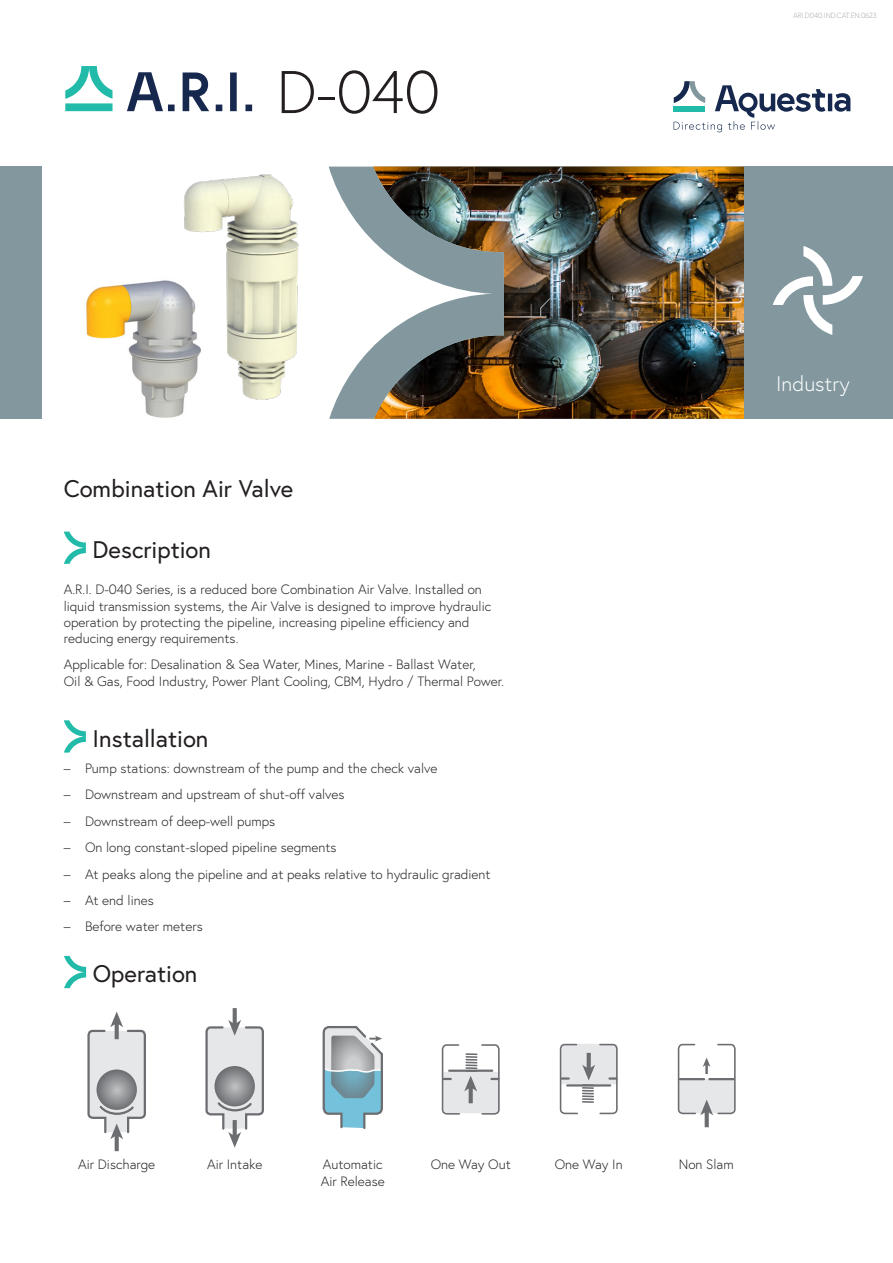
<style>
.page{position:relative;width:893px;height:1263px;background:#fff}
.page>*{position:absolute;margin:0;border:0;box-sizing:border-box;transform-origin:0 0}
.t1{font:300 60px "Europa";color:#231f20}
.t2{font:24px "Europa";color:#231f20}
.t3{font:300 21px "Europa";color:#fff}
.t4{font:300 13.5px/16.2px "Europa";color:#231f20}
.t5{font:300 7.5px "Europa";letter-spacing:-.025em;color:#a8a9ad}
</style>
<div class="page">
<svg style="left:65px;top:66px;width:48px;height:45px"></svg>
<svg style="left:127px;top:72px;width:125px;height:39px"></svg>
<svg style="left:674px;top:81px;width:176px;height:51px"></svg>
<img style="left:504px;top:167px;width:240px;height:252px">
<svg style="left:329px;top:167px;width:175px;height:252px"></svg>
<div style="left:0;top:167px;width:42px;height:252px;background:#82979e"></div>
<div style="left:744px;top:167px;width:149px;height:252px;background:#82979e"></div>
<svg style="left:773px;top:246px;width:90px;height:89px"></svg>
<svg style="left:64px;top:720px;width:22px;height:32px"></svg>
<svg style="left:64px;top:532px;width:22px;height:32px"></svg>
<svg style="left:64px;top:956px;width:22px;height:32px"></svg>
<svg style="left:322px;top:1026px;width:61px;height:103px;background:#a1bcc5"></svg>
<svg style="left:205px;top:1008px;width:59px;height:140px"></svg>
<svg style="left:87px;top:1011px;width:59px;height:140px"></svg>
<svg style="left:441px;top:1044px;width:59px;height:71px"></svg>
<hr style="left:449px;top:1069px;width:43px;height:3px;background:#6c6d70">
<svg style="left:559px;top:1043px;width:59px;height:72px"></svg>
<hr style="left:567px;top:1084px;width:43px;height:2px;background:#6c6d70">
<svg style="left:677px;top:1043px;width:59px;height:84px"></svg>
<img style="left:184px;top:174px;width:115px;height:226px">
<img style="left:86px;top:261px;width:132px;height:157px">
<h1 class="t1" style="left:276px;top:55px;width:165px">D-040</h1>
<p class="t5" style="left:793px;top:11px;width:85px">ARI D. 040.IND.CAT.EN.0623</p>
<h2 class="t2" style="left:64px;top:473px;width:231px">Combination Air Valve</h2>
<h2 class="t2" style="left:93px;top:534px;width:120px">Description</h2>
<p class="t4" style="left:64px;top:581px;width:429px">A D.I.R. -040 Series is, a reduced bore Combination Air Valve. Installed on liquid transmission systems, the Air Valve is designed to improve hydraulic operation by protecting the pipeline, increasing pipeline efficiency and reducing energy requirements.</p>
<p class="t4" style="left:64px;top:656px;width:442px">Applicable for: Desalination &amp; Sea Water, Mines, Marine - Ballast Water,<br>Oil &amp; Gas, Food Industry, Power Plant Cooling, CBM, Hydro / Thermal Power.</p>
<p class="t4" style="left:64px;top:760px;width:8px">–</p>
<p class="t4" style="left:64px;top:786px;width:8px">–</p>
<p class="t4" style="left:64px;top:813px;width:8px">–</p>
<p class="t4" style="left:64px;top:839px;width:8px">–</p>
<p class="t4" style="left:64px;top:866px;width:8px">–</p>
<p class="t4" style="left:64px;top:892px;width:8px">–</p>
<p class="t4" style="left:64px;top:918px;width:8px">–</p>
<h2 class="t2" style="left:93px;top:723px;width:117px">Installation</h2>
<p class="t4" style="left:85px;top:760px;width:354px">Pump stations: downstream of the pump and the check valve</p>
<p class="t4" style="left:85px;top:786px;width:261px">Downstream and upstream of shut-off valves</p>
<p class="t4" style="left:85px;top:813px;width:192px">Downstream of deep-well pumps</p>
<p class="t4" style="left:85px;top:839px;width:253px">On long constant-sloped pipeline segments</p>
<p class="t4" style="left:85px;top:866px;width:407px">At peaks along the pipeline and at peaks relative to hydraulic gradient</p>
<p class="t4" style="left:85px;top:892px;width:70px">At end lines</p>
<p class="t4" style="left:85px;top:918px;width:119px">Before water meters</p>
<h2 class="t2" style="left:93px;top:958px;width:106px">Operation</h2>
<h3 class="t3" style="left:776px;top:371px;width:75px">Industry</h3>
<p class="t4" style="left:78px;top:1156px;width:79px">Air Discharge</p>
<p class="t4" style="left:207px;top:1156px;width:57px">Air Intake</p>
<p class="t4" style="left:321px;top:1156px;width:65px">Automatic<br>Air Release</p>
<p class="t4" style="left:679px;top:1156px;width:56px">Non Slam</p>
<p class="t4" style="left:431px;top:1156px;width:82px">One Way Out</p>
<p class="t4" style="left:555px;top:1156px;width:69px">One Way In</p>
</div>
